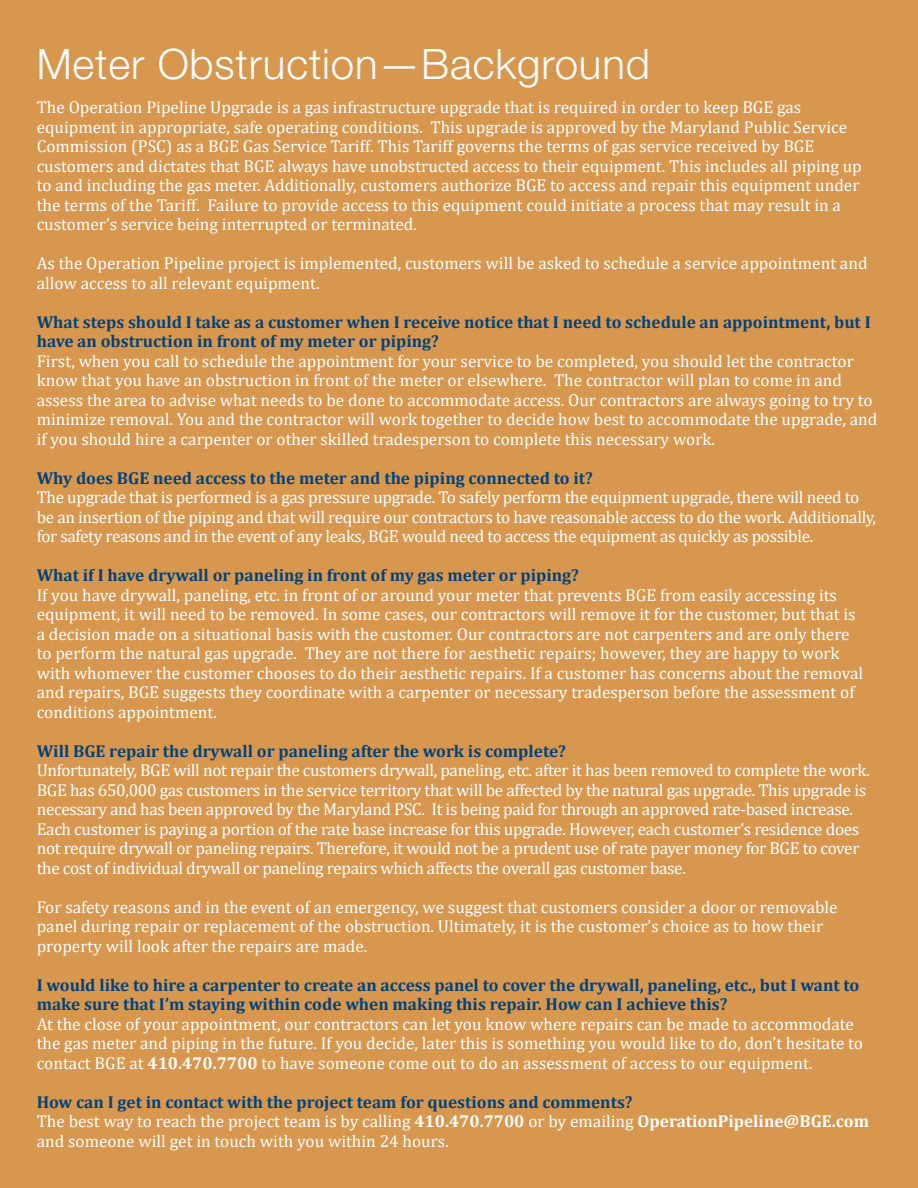
<style>
.page{position:relative;width:918px;height:1188px;background:#d7974f}
.page>*{position:absolute;margin:0;border:0;box-sizing:border-box;transform-origin:0 0}
.bullets{font:300 42px "Helvetica Neue LT Std";letter-spacing:.02em;color:#fff}
.bullets-2{font:17.25px/19.5px "Cambria";color:#fff}
.bullets-3{font:17.25px/19.5px "Cambria";letter-spacing:-.02em;color:#fff}
.bullets-4{font:700 17.25px/19.5px "Cambria";color:#01427c}
.s1{font-weight:700}
</style>
<div class="page">
<p class="bullets" style="left:37px;top:38px;width:615px">Meter Obstruction—Background</p>
<p class="bullets-2" style="left:37px;top:97px;width:827px">The Operation Pipeline Upgrade is a gas infrastructure upgrade that is required in order to keep BGE gas equipment in appropriate, safe operating conditions. This upgrade is approved by the Maryland Public Service Commission (PSC) as a BGE Gas Service Tariff. This Tariff governs the terms of gas service received by BGE customers and dictates that BGE always have unobstructed access to their equipment. This includes all piping up to and including the gas meter. Additionally, customers authorize BGE to access and repair this equipment under the terms of the Tariff. Failure to provide access to this equipment could initiate a process that may result in a customer’s service being interrupted or terminated.</p>
<p class="bullets-2" style="left:37px;top:253px;width:832px">As the Operation Pipeline project is implemented, customers will be asked to schedule a service appointment and allow access to all relevant equipment.</p>
<p class="bullets-4" style="left:37px;top:311px;width:836px">What steps should I take as a customer when I receive notice that I need to schedule an appointment, but I have an obstruction in front of my meter or piping?</p>
<p class="bullets-2" style="left:37px;top:351px;width:842px">First, when you call to schedule the appointment for your service to be completed, you should let the contractor know that you have an obstruction in front of the meter or elsewhere. The contractor will plan to come in and assess the area to advise what needs to be done to accommodate access. Our contractors are always going to try to minimize removal. You and the contractor will work together to decide how best to accommodate the upgrade, and if you should hire a carpenter or other skilled tradesperson to complete this necessary work.</p>
<p class="bullets-4" style="left:37px;top:467px;width:558px">Why does BGE need access to the meter and the piping connected to it?</p>
<p class="bullets-3" style="left:37px;top:487px;width:841px">The upgrade that is performed is a gas pressure upgrade. To safely perform the equipment upgrade, there will need to be an insertion of the piping and that will require our contractors to have reasonable access to do the work. Additionally, for safety reasons and in the event of any leaks, BGE would need to access the equipment as quickly as possible.</p>
<p class="bullets-4" style="left:37px;top:565px;width:544px">What if I have drywall or paneling in front of my gas meter or piping?</p>
<p class="bullets-2" style="left:37px;top:585px;width:828px">If you have drywall, paneling, etc. in front of or around your meter that prevents BGE from easily accessing its equipment, it will need to be removed. In some cases, our contractors will remove it for the customer, but that is a decision made on a situational basis with the customer. Our contractors are not carpenters and are only there to perform the natural gas upgrade. They are not there for aesthetic repairs; however, they are happy to work with whomever the customer chooses to do their aesthetic repairs. If a customer has concerns about the removal and repairs, BGE suggests they coordinate with a carpenter or necessary tradesperson before the assessment of conditions appointment.</p>
<p class="bullets-4" style="left:37px;top:740px;width:531px">Will BGE repair the drywall or paneling after the work is complete?</p>
<p class="bullets-3" style="left:37px;top:760px;width:835px">Unfortunately, BGE will not repair the customers drywall, paneling, etc. after it has been removed to complete the work.<br>BGE has 650,000 gas customers in the service territory that will be affected by the natural gas upgrade. This upgrade is necessary and has been approved by the Maryland PSC. It is being paid for through an approved rate-based increase.<br>Each customer is paying a portion of the rate base increase for this upgrade. However, each customer’s residence does not require drywall or paneling repairs. Therefore, it would not be a prudent use of rate payer money for BGE to cover the cost of individual drywall or paneling repairs which affects the overall gas customer base.</p>
<p class="bullets-2" style="left:37px;top:897px;width:803px">For safety reasons and in the event of an emergency, we suggest that customers consider a door or removable panel during repair or replacement of the obstruction. Ultimately, it is the customer’s choice as to how their property will look after the repairs are made.</p>
<p class="bullets-4" style="left:37px;top:974px;width:824px">I would like to hire a carpenter to create an access panel to cover the drywall, paneling, etc., but I want to make sure that I’m staying within code when making this repair. How can I achieve this?</p>
<p class="bullets-2" style="left:37px;top:1014px;width:828px">At the close of your appointment, our contractors can let you know where repairs can be made to accommodate the gas meter and piping in the future. If you decide, later this is something you would like to do, don’t hesitate to contact BGE at <span class="s1">410.470.7700</span> to have someone come out to do an assessment of access to our equipment.</p>
<p class="bullets-4" style="left:37px;top:1091px;width:598px">How can I get in contact with the project team for questions and comments?</p>
<p class="bullets-2" style="left:37px;top:1111px;width:834px">The best way to reach the project team is by calling <span class="s1">410.470.7700</span> or by emailing <span class="s1">OperationPipeline@BGE.com </span>and someone will get in touch with you within 24 hours.</p>
</div>
